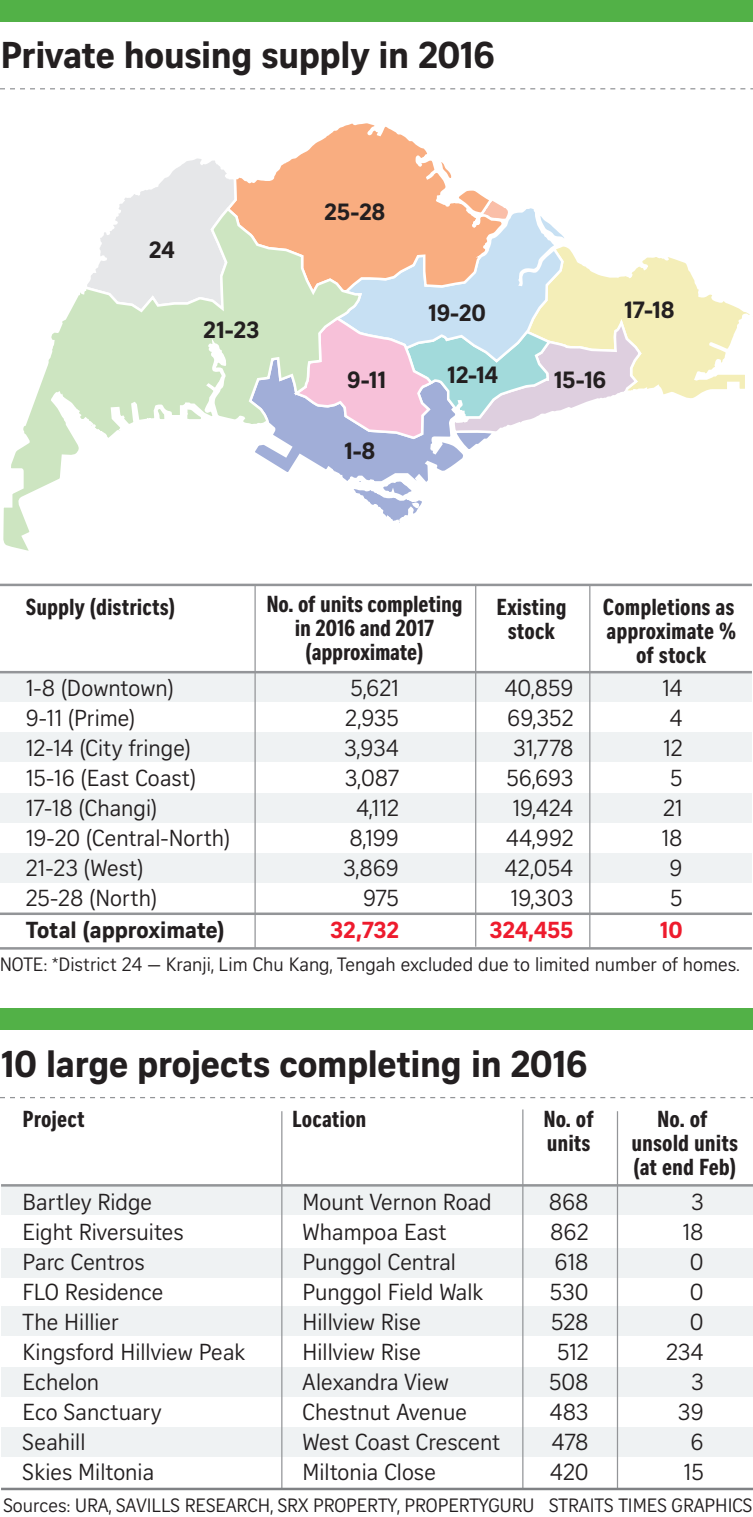
<style>
.page{position:relative;width:753px;height:1517px;background:#fff}
.page>*{position:absolute;margin:0;border:0;box-sizing:border-box;transform-origin:0 0}
.t1{font:700 36.25px "Curator Serp Text";letter-spacing:-.01em;color:#231f20}
.t2{font:22.75px "Curator Head ST Bold";color:#231f20}
.t3{font:22.5px/30px "Curator Serp Text";color:#231f20}
.t4{font:22.5px/23.8px "Curator Head Cond ST Bold";color:#231f20;text-align:center}
.t5{font:700 22.5px "Curator Serp Text";color:#231f20}
.t6{font:700 22.5px "Curator Serp Text";letter-spacing:.01em;color:#ee1b2d}
.t7{font:18.75px "Curator Serp Text";color:#231f20}
</style>
<div class="page">
<svg style="left:238px;top:123px;width:189px;height:82px"></svg>
<svg style="left:247px;top:154px;width:503px;height:369px"></svg>
<svg style="left:119px;top:158px;width:119px;height:47px"></svg>
<svg style="left:0;top:205px;width:363px;height:678px"></svg>
<div style="left:0;top:0;width:753px;height:21px;background:#52b147"></div>
<svg style="left:0;top:88px;width:753px;height:1px"></svg>
<div style="left:0;top:1008px;width:753px;height:22px;background:#52b147"></div>
<svg style="left:0;top:1097px;width:753px;height:1px"></svg>
<div style="left:1px;top:1185px;width:752px;height:29px;background:#eff2f3"></div>
<div style="left:1px;top:1248px;width:752px;height:29px;background:#eff2f3"></div>
<div style="left:1px;top:1307px;width:752px;height:29px;background:#eff2f3"></div>
<div style="left:1px;top:1367px;width:752px;height:29px;background:#eff2f3"></div>
<div style="left:1px;top:1427px;width:752px;height:29px;background:#eff2f3"></div>
<hr style="left:1px;top:1184px;width:752px;height:2px;background:#939598">
<hr style="left:281px;top:1111px;width:1px;height:378px;background:#939598">
<hr style="left:522px;top:1109px;width:1px;height:379px;background:#939598">
<hr style="left:617px;top:1111px;width:1px;height:377px;background:#939598">
<hr style="left:1px;top:1487px;width:752px;height:3px;background:#808285">
<div style="left:0;top:672px;width:752px;height:29px;background:#eff2f3"></div>
<div style="left:0;top:733px;width:752px;height:29px;background:#eff2f3"></div>
<div style="left:0;top:793px;width:752px;height:29px;background:#eff2f3"></div>
<div style="left:0;top:853px;width:752px;height:29px;background:#eff2f3"></div>
<hr style="left:254px;top:586px;width:2px;height:362px;background:#939598">
<hr style="left:475px;top:586px;width:1px;height:360px;background:#939598">
<hr style="left:589px;top:586px;width:1px;height:361px;background:#939598">
<hr style="left:0;top:912px;width:752px;height:3px;background:#939598">
<hr style="left:0;top:583px;width:752px;height:3px;background:#939598">
<hr style="left:0;top:671px;width:752px;height:2px;background:#939598">
<hr style="left:0;top:947px;width:752px;height:2px;background:#939598">
<h1 class="t1" style="left:1px;top:33px;width:496px">Private housing supply in 2016</h1>
<p class="t2" style="left:149px;top:235px;width:27px">24</p>
<p class="t2" style="left:204px;top:316px;width:57px">21-23</p>
<p class="t2" style="left:324px;top:198px;width:62px">25-28</p>
<p class="t2" style="left:347px;top:366px;width:40px">9-11</p>
<p class="t2" style="left:344px;top:436px;width:33px">1-8</p>
<p class="t2" style="left:428px;top:299px;width:59px">19-20</p>
<p class="t2" style="left:447px;top:361px;width:53px">12-14</p>
<p class="t2" style="left:624px;top:296px;width:52px">17-18</p>
<p class="t2" style="left:554px;top:366px;width:54px">15-16</p>
<p class="t4" style="left:26px;top:596px;width:151px">Supply (districts)</p>
<p class="t3" style="left:26px;top:672px;width:206px">1-8 (Downtown)<br>9-11 (Prime)<br>12-14 (City fringe)<br>15-16 (East Coast)<br>17-18 (Changi)<br>19-20 (Central-North)<br>21-23 (West)<br>25-28 (North)</p>
<p class="t5" style="left:26px;top:916px;width:200px">Total (approximate)</p>
<p class="t4" style="left:266px;top:593px;width:198px">No. of units completing in 2016 and 2017 (approximate)</p>
<p class="t3" style="left:343px;top:672px;width:57px;text-align:right">5,621<br>2,935<br>3,934<br>3,087<br>4,112<br>8,199<br>3,869<br>975</p>
<p class="t6" style="left:330px;top:916px;width:70px">32,732</p>
<p class="t4" style="left:496px;top:595px;width:71px">Existing stock</p>
<p class="t3" style="left:504px;top:672px;width:71px;text-align:center">40,859<br>69,352<br>31,778<br>56,693<br>19,424<br>44,992<br>42,054<br>19,303</p>
<p class="t6" style="left:489px;top:916px;width:85px">324,455</p>
<p class="t4" style="left:603px;top:595px;width:135px">Completions as approximate % of stock</p>
<p class="t3" style="left:661px;top:672px;width:23px;text-align:center">14<br>4<br>12<br>5<br>21<br>18<br>9<br>5</p>
<p class="t6" style="left:660px;top:916px;width:24px">10</p>
<p class="t7" style="left:-1px;top:953px;width:741px">NOTE: *District 24 — Kranji, Lim Chu Kang, Tengah excluded due to limited number of homes.</p>
<h1 class="t1" style="left:1px;top:1042px;width:588px">10 large projects completing in 2016</h1>
<p class="t4" style="left:23px;top:1108px;width:64px">Project</p>
<p class="t3" style="left:23px;top:1186px;width:224px">Bartley Ridge<br>Eight Riversuites<br>Parc Centros<br>FLO Residence<br>The Hillier<br>Kingsford Hillview Peak<br>Echelon<br>Eco Sanctuary<br>Seahill<br>Skies Miltonia</p>
<p class="t4" style="left:292px;top:1107px;width:76px">Location</p>
<p class="t3" style="left:302px;top:1186px;width:199px">Mount Vernon Road<br>Whampoa East<br>Punggol Central<br>Punggol Field Walk<br>Hillview Rise<br>Hillview Rise<br>Alexandra View<br>Chestnut Avenue<br>West Coast Crescent<br>Miltonia Close</p>
<p class="t4" style="left:543px;top:1107px;width:52px;text-align:left">No. of units</p>
<p class="t4" style="left:631px;top:1107px;width:108px">No. of unsold units (at end Feb)</p>
<p class="t3" style="left:548px;top:1186px;width:41px;text-align:center">868<br>862<br>618<br>530<br>528<br>512<br>508<br>483<br>478<br>420</p>
<p class="t3" style="left:666px;top:1186px;width:39px;text-align:right">3<br>18<br>0<br>0<br>0<br>234<br>3<br>39<br>6<br>15</p>
<p class="t7" style="left:4px;top:1494px;width:750px">Sources: URA, SAVILLS RESEARCH, SRX PROPERTY, PROPERTYGURU STRAITS TIMES GRAPHICS</p>
</div>
